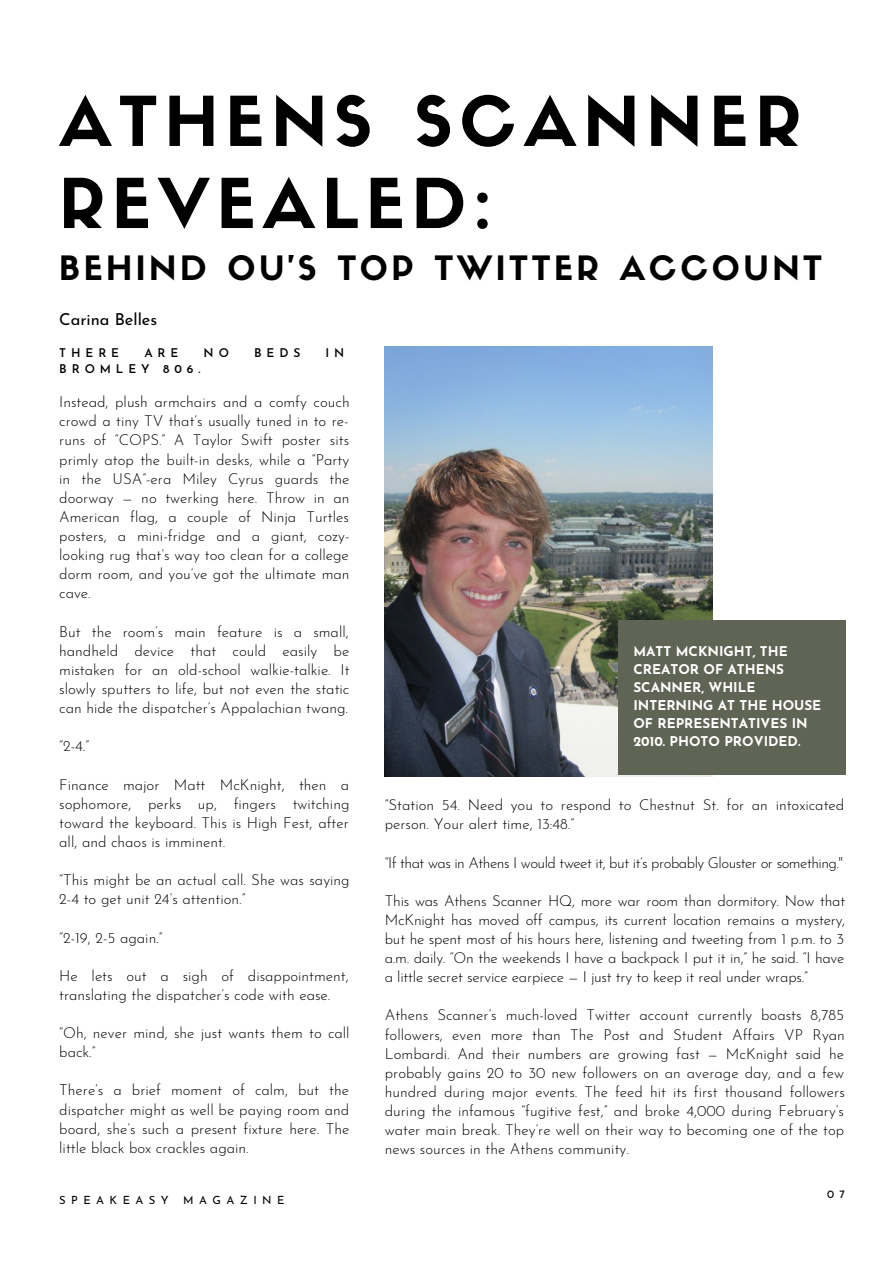
<style>
.page{position:relative;width:893px;height:1264px;background:#fff}
.page>*{position:absolute;margin:0;border:0;box-sizing:border-box;transform-origin:0 0}
.t1{font:67.5px/82.1px "Sifonn Basic";letter-spacing:.105em;color:#000}
.t2{font:33px "Sifonn Basic";letter-spacing:.105em;color:#000}
.t3{font:16.5px "Josefin Sans";color:#000}
.t4{font:300 15px/19px "Josefin Sans";color:#000;text-align:justify}
.t5{font:300 15px "Josefin Sans";letter-spacing:-.035em;color:#000}
.t6{font:700 13.5px/18px "Josefin Sans";color:#fff}
.t7{font:600 12px "Josefin Sans";letter-spacing:.41em;color:#000}
.t8{font:11.25px "Josefin Sans";letter-spacing:.48em;color:#000}
</style>
<div class="page">
<img style="left:385px;top:347px;width:327px;height:429px">
<div style="left:618px;top:620px;width:226px;height:155px;background:#606454"></div>
<p class="t1" style="left:59px;top:88px;width:743px">ATHENS SCANNER<br>REVEALED:</p>
<p class="t2" style="left:59px;top:255px;width:764px">BEHIND OU’S TOP TWITTER ACCOUNT</p>
<p class="t3" style="left:59px;top:312px;width:99px">Carina Belles</p>
<p class="t7" style="left:59px;top:347px;width:61px">THERE</p>
<p class="t7" style="left:144px;top:347px;width:36px">ARE</p>
<p class="t7" style="left:204px;top:347px;width:27px">N O</p>
<p class="t7" style="left:254px;top:347px;width:48px">BEDS</p>
<p class="t7" style="left:325px;top:347px;width:20px">I N</p>
<p class="t7" style="left:59px;top:363px;width:143px">BROMLEY 806.</p>
<p class="t4" style="left:59px;top:394px;width:292px">Instead, plush armchairs and a comfy couch crowd a tiny TV that’s usually tuned in to re&shy;runs of “COPS.” A Taylor Swift poster sits primly atop the built-in desks, while a “Party in the USA”-era Miley Cyrus guards the doorway — no twerking here. Throw in an American flag, a couple of Ninja Turtles posters, a mini-fridge and a giant, cozy&shy;looking rug that’s way too clean for a college dorm room, and you’ve got the ultimate man cave.</p>
<p class="t4" style="left:59px;top:623px;width:292px">But the room’s main feature is a small, handheld device that could easily be mistaken for an old-school walkie-talkie. It slowly sputters to life, but not even the static can hide the dispatcher’s Appalachian twang.</p>
<p class="t4" style="left:59px;top:738px;width:31px">“2-4.”</p>
<p class="t4" style="left:59px;top:776px;width:292px">Finance major Matt McKnight, then a sophomore, perks up, fingers twitching toward the keyboard. This is High Fest, after all, and chaos is imminent.</p>
<p class="t4" style="left:59px;top:871px;width:292px">“This might be an actual call. She was saying<br>2-4 to get unit 24’s attention.”</p>
<p class="t4" style="left:59px;top:929px;width:105px">“2-19, 2-5 again.”</p>
<p class="t4" style="left:59px;top:967px;width:291px">He lets out a sigh of disappointment, translating the dispatcher’s code with ease.</p>
<p class="t4" style="left:59px;top:1024px;width:292px">“Oh, never mind, she just wants them to call back.”</p>
<p class="t4" style="left:59px;top:1082px;width:291px">There’s a brief moment of calm, but the dispatcher might as well be paying room and board, she’s such a present fixture here. The little black box crackles again.</p>
<p class="t8" style="left:59px;top:1195px;width:111px">SPEAKEASY</p>
<p class="t8" style="left:183px;top:1195px;width:103px">MAGAZINE</p>
<p class="t6" style="left:633px;top:644px;width:189px">MATT MCKNIGHT, THE<br>CREATOR OF ATHENS<br>SCANNER, WHILE<br>INTERNING AT THE HOUSE<br>OF REPRESENTATIVES IN<br>2010. PHOTO PROVIDED.</p>
<p class="t4" style="left:385px;top:797px;width:461px">“Station 54. Need you to respond to Chestnut St. for an intoxicated person. Your alert time, 13:48.”</p>
<p class="t5" style="left:385px;top:856px;width:460px">“If that was in Athens I would tweet it, but it’s probably Glouster or something."</p>
<p class="t4" style="left:385px;top:892px;width:462px">This was Athens Scanner HQ, more war room than dormitory. Now that McKnight has moved off campus, its current location remains a mystery, but he spent most of his hours here, listening and tweeting from 1 p.m. to 3 a.m. daily. “On the weekends I have a backpack I put it in,” he said. “I have a little secret service earpiece — I just try to keep it real under wraps.”</p>
<p class="t4" style="left:385px;top:1007px;width:461px">Athens Scanner’s much-loved Twitter account currently boasts 8,785 followers, even more than The Post and Student Affairs VP Ryan Lombardi. And their numbers are growing fast — McKnight said he probably gains 20 to 30 new followers on an average day, and a few hundred during major events. The feed hit its first thousand followers during the infamous “fugitive fest,” and broke 4,000 during February’s water main break. They’re well on their way to becoming one of the top news sources in the Athens community.</p>
<p class="t8" style="left:827px;top:1189px;width:20px">0 7</p>
</div>
